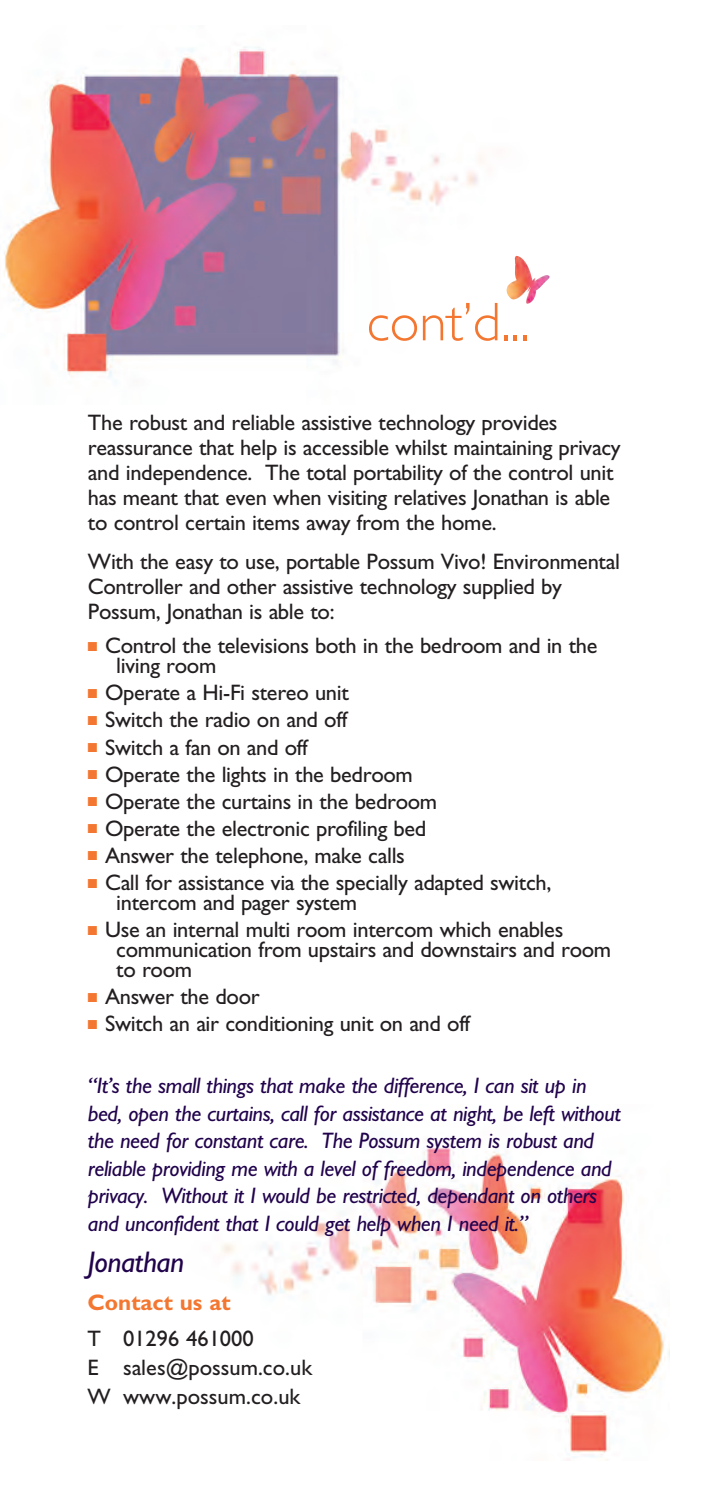
<style>
.page{position:relative;width:702px;height:1489px;background:#fff}
.page>*{position:absolute;margin:0;border:0;box-sizing:border-box;transform-origin:0 0}
.t1{font:300 55px "Gill Sans";color:#f37730}
.t2{font:italic 30px "Gill Sans";letter-spacing:-.015em;color:#21034c}
.t3{font:22.5px/25px "Gill Sans";letter-spacing:-.015em;color:#231f20}
.t4{font:italic 22.5px/27.5px "Gill Sans";letter-spacing:-.015em;color:#21034c}
.t5{font:700 22.5px "Gill Sans";color:#f37730}
.s1{font-family:"Monotype Sorts";font-size:12.5px;color:#f37730}
</style>
<div class="page">
<img style="left:221px;top:1146px;width:448px;height:314px">
<img style="left:4px;top:47px;width:546px;height:335px">
<img style="left:494px;top:256px;width:12px;height:47px">
<img style="left:506px;top:256px;width:43px;height:47px">
<h1 class="t1" style="left:366px;top:289px;width:165px">cont’d...</h1>
<h1 class="t1" style="left:463px;top:289px;width:31px">...</h1>
<p class="t3" style="left:88px;top:409px;width:534px">The robust and reliable assistive technology provides reassurance that help is accessible whilst maintaining privacy and independence. The total portability of the control unit has meant that even when visiting relatives Jonathan is able to control certain items away from the home.</p>
<p class="t3" style="left:88px;top:548px;width:533px">With the easy to use, portable Possum Vivo! Environmental<br>Controller and other assistive technology supplied by<br>Possum, Jonathan is able to:</p>
<p class="t3" style="left:116px;top:635px;width:483px;line-height:20px;text-indent:-28px"><span class="s1">■</span> Control the televisions both in the bedroom and in the living room</p>
<p class="t3" style="left:88px;top:680px;width:262px"><span class="s1">■</span> Operate a Hi-Fi stereo unit</p>
<p class="t3" style="left:88px;top:707px;width:261px"><span class="s1">■</span> Switch the radio on and off</p>
<p class="t3" style="left:88px;top:734px;width:221px"><span class="s1">■</span> Switch a fan on and off</p>
<p class="t3" style="left:88px;top:761px;width:326px"><span class="s1">■</span> Operate the lights in the bedroom</p>
<p class="t3" style="left:88px;top:788px;width:351px"><span class="s1">■</span> Operate the curtains in the bedroom</p>
<p class="t3" style="left:88px;top:815px;width:340px"><span class="s1">■</span> Operate the electronic profiling bed</p>
<p class="t3" style="left:88px;top:842px;width:318px"><span class="s1">■</span> Answer the telephone, make calls</p>
<p class="t3" style="left:116px;top:872px;width:436px;line-height:20px;text-indent:-28px"><span class="s1">■</span> Call for assistance via the specially adapted switch, intercom and pager system</p>
<p class="t3" style="left:116px;top:919px;width:496px;line-height:20px;text-indent:-28px"><span class="s1">■</span> Use an internal multi room intercom which enables communication from upstairs and downstairs and room to room</p>
<p class="t3" style="left:88px;top:983px;width:173px"><span class="s1">■</span> Answer the door</p>
<p class="t3" style="left:88px;top:1011px;width:384px"><span class="s1">■</span> Switch an air conditioning unit on and off</p>
<p class="t4" style="left:88px;top:1071px;width:534px">“It’s the small things that make the difference, I can sit up in bed, open the curtains, call for assistance at night, be left without the need for constant care. The Possum system is robust and reliable providing me with a level of freedom, independence and privacy. Without it I would be restricted, dependant on others and unconfident that I could get help when I need it.”</p>
<h2 class="t2" style="left:88px;top:1244px;width:98px">Jonathan</h2>
<p class="t5" style="left:88px;top:1288px;width:144px">Contact us at</p>
<p class="t3" style="left:88px;top:1323px;width:226px;line-height:29.2px">T 01296 461000<br>E sales@possum.co.uk<br>W www.possum.co.uk</p>
</div>
